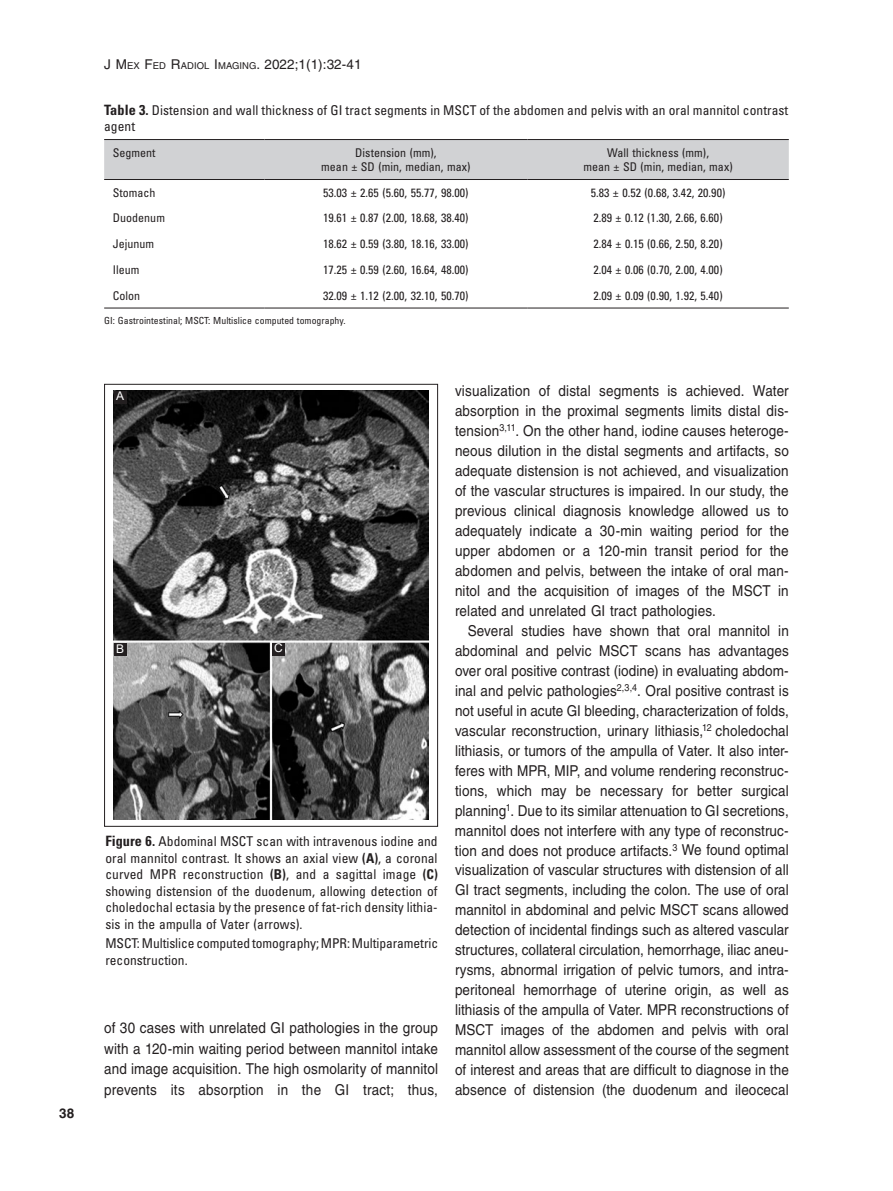
<style>
.page{position:relative;width:893px;height:1191px;background:#fff}
.page>*{position:absolute;margin:0;border:0;box-sizing:border-box;transform-origin:0 0}
.t1{font:15px/20px "Helvetica LT Std";letter-spacing:.01em;color:#231f20;text-align:justify;scale:.9 1}
.t2{font:condensed 13.5px/16.5px "Univers LT Std";letter-spacing:.005em;color:#231f20}
.t3{font:13.5px "Helvetica LT Std";letter-spacing:.005em;color:#231f20}
.t4{font:700 13.5px "Helvetica LT Std";color:#231f20}
.t5{font:condensed 12px/14.2px "Univers LT Std";letter-spacing:.005em;color:#231f20;text-align:center}
.t6{font:12px "Arial";color:#fff}
.t7{font:condensed 9.75px "Univers LT Std";letter-spacing:.005em;color:#231f20}
.s1{font-size:9.45px}
.s2{font-weight:700;font-size:14.25px}
.s3{font-weight:700}
</style>
<div class="page">
<div style="left:104px;top:140px;width:685px;height:39px;background:#d1d2d4"></div>
<hr style="left:104px;top:308px;width:160px;height:1px;background:#231f20">
<hr style="left:264px;top:308px;width:263px;height:1px;background:#231f20">
<hr style="left:527px;top:308px;width:262px;height:1px;background:#231f20">
<hr style="left:104px;top:139px;width:160px;height:1px;background:#231f20">
<hr style="left:264px;top:139px;width:263px;height:1px;background:#231f20">
<hr style="left:527px;top:139px;width:262px;height:1px;background:#231f20">
<hr style="left:104px;top:179px;width:160px;height:1px;background:#231f20">
<hr style="left:264px;top:179px;width:263px;height:1px;background:#231f20">
<hr style="left:527px;top:179px;width:262px;height:1px;background:#231f20">
<img style="left:114px;top:391px;width:314px;height:429px">
<div style="left:272px;top:643px;width:13px;height:12px;background:#231f20"></div>
<div style="left:114px;top:642px;width:13px;height:13px;background:#231f20"></div>
<div style="left:114px;top:391px;width:13px;height:12px;background:#231f20"></div>
<div style="left:104px;top:384px;width:334px;height:442px;border:1px solid #231f20"></div>
<p class="t4" style="left:59px;top:1104px;width:17px">38</p>
<p class="t3" style="left:104px;top:57px;width:259px">J M<span class="s1">EX</span> F<span class="s1">ED</span> R<span class="s1">ADIOL</span> I <span class="s1">MAGING</span>. 2022;1(1):32-41</p>
<p class="t2" style="left:104px;top:101px;width:686px"><span class="s2">Table 3.</span> Distension and wall thickness of GI tract segments in MSCT of the abdomen and pelvis with an oral mannitol contrast agent</p>
<p class="t5" style="left:113px;top:145px;width:44px">Segment</p>
<p class="t5" style="left:321px;top:145px;width:151px">Distension (mm),<br>mean ± SD (min, median, max)</p>
<p class="t5" style="left:583px;top:145px;width:151px">Wall thickness (mm),<br>mean ± SD (min, median, max)</p>
<p class="t5" style="left:113px;top:185px;width:44px">Stomach</p>
<p class="t5" style="left:323px;top:185px;width:147px">53.03 ± 2.65 (5.60, 55.77, 98.00)</p>
<p class="t5" style="left:591px;top:185px;width:136px">5.83 ± 0.52 (0.68, 3.42, 20.90)</p>
<p class="t5" style="left:113px;top:211px;width:54px">Duodenum</p>
<p class="t5" style="left:323px;top:211px;width:147px">19.61 ± 0.87 (2.00, 18.68, 38.40)</p>
<p class="t5" style="left:593px;top:211px;width:131px">2.89 ± 0.12 (1.30, 2.66, 6.60)</p>
<p class="t5" style="left:113px;top:236px;width:43px">Jejunum</p>
<p class="t5" style="left:323px;top:236px;width:147px">18.62 ± 0.59 (3.80, 18.16, 33.00)</p>
<p class="t5" style="left:593px;top:236px;width:131px">2.84 ± 0.15 (0.66, 2.50, 8.20)</p>
<p class="t5" style="left:113px;top:262px;width:28px">Ileum</p>
<p class="t5" style="left:323px;top:262px;width:147px">17.25 ± 0.59 (2.60, 16.64, 48.00)</p>
<p class="t5" style="left:593px;top:262px;width:131px">2.04 ± 0.06 (0.70, 2.00, 4.00)</p>
<p class="t5" style="left:113px;top:288px;width:29px">Colon</p>
<p class="t5" style="left:323px;top:288px;width:147px">32.09 ± 1.12 (2.00, 32.10, 50.70)</p>
<p class="t5" style="left:593px;top:288px;width:131px">2.09 ± 0.09 (0.90, 1.92, 5.40)</p>
<p class="t7" style="left:104px;top:314px;width:243px">GI: Gastrointestinal; MSCT: Multislice computed tomography.</p>
<p class="t6" style="left:116px;top:388px;width:10px">A</p>
<p class="t6" style="left:116px;top:641px;width:10px">B</p>
<p class="t6" style="left:274px;top:640px;width:10px">C</p>
<p class="t2" style="left:105px;top:832px;width:334px;text-align:justify"><span class="s2">Figure 6.</span> Abdominal MSCT scan with intravenous iodine and oral mannitol contrast. It shows an axial view <span class="s3">(A)</span>, a coronal curved MPR reconstruction <span class="s3">(B)</span>, and a sagittal image <span class="s3">(C) </span>showing distension of the duodenum, allowing detection of choledochal ectasia by the presence of fat-rich density lithia&shy;sis in the ampulla of Vater (arrows).</p>
<p class="t2" style="left:105px;top:934px;width:334px">MSCT: Multislice computed tomography; MPR: Multiparametric reconstruction.</p>
<p class="t1" style="left:104px;top:1017px;width:372px;line-height:20.9px">of 30 cases with unrelated GI pathologies in the group with a 120-min waiting period between mannitol intake and image acquisition. The high osmolarity of mannitol prevents its absorption in the GI tract; thus,</p>
<p class="t1" style="left:455px;top:380px;width:372px">visualization of distal segments is achieved. Water absorption in the proximal segments limits distal dis&shy;tension<sup>3,11</sup>. On the other hand, iodine causes heteroge&shy;neous dilution in the distal segments and artifacts, so adequate distension is not achieved, and visualization of the vascular structures is impaired. In our study, the previous clinical diagnosis knowledge allowed us to adequately indicate a 30-min waiting period for the upper abdomen or a 120-min transit period for the abdomen and pelvis, between the intake of oral man&shy;nitol and the acquisition of images of the MSCT in related and unrelated GI tract pathologies.</p>
<p class="t1" style="left:455px;top:620px;width:372px;text-indent:13px">Several studies have shown that oral mannitol in abdominal and pelvic MSCT scans has advantages over oral positive contrast (iodine) in evaluating abdom&shy;inal and pelvic pathologies<sup>2,3,4</sup>. Oral positive contrast is not useful in acute GI bleeding, characterization of folds, vascular reconstruction, urinary lithiasis,<sup>12</sup> choledochal lithiasis, or tumors of the ampulla of Vater. It also inter&shy;feres with MPR, MIP, and volume rendering reconstruc&shy;tions, which may be necessary for better surgical planning<sup>1</sup>. Due to its similar attenuation to GI secretions, mannitol does not interfere with any type of reconstruc&shy;tion and does not produce artifacts.<sup>3</sup> We found optimal visualization of vascular structures with distension of all GI tract segments, including the colon. The use of oral mannitol in abdominal and pelvic MSCT scans allowed detection of incidental findings such as altered vascular structures, collateral circulation, hemorrhage, iliac aneu&shy;rysms, abnormal irrigation of pelvic tumors, and intra&shy;peritoneal hemorrhage of uterine origin, as well as lithiasis of the ampulla of Vater. MPR reconstructions of MSCT images of the abdomen and pelvis with oral mannitol allow assessment of the course of the segment of interest and areas that are difficult to diagnose in the absence of distension (the duodenum and ileocecal</p>
</div>
